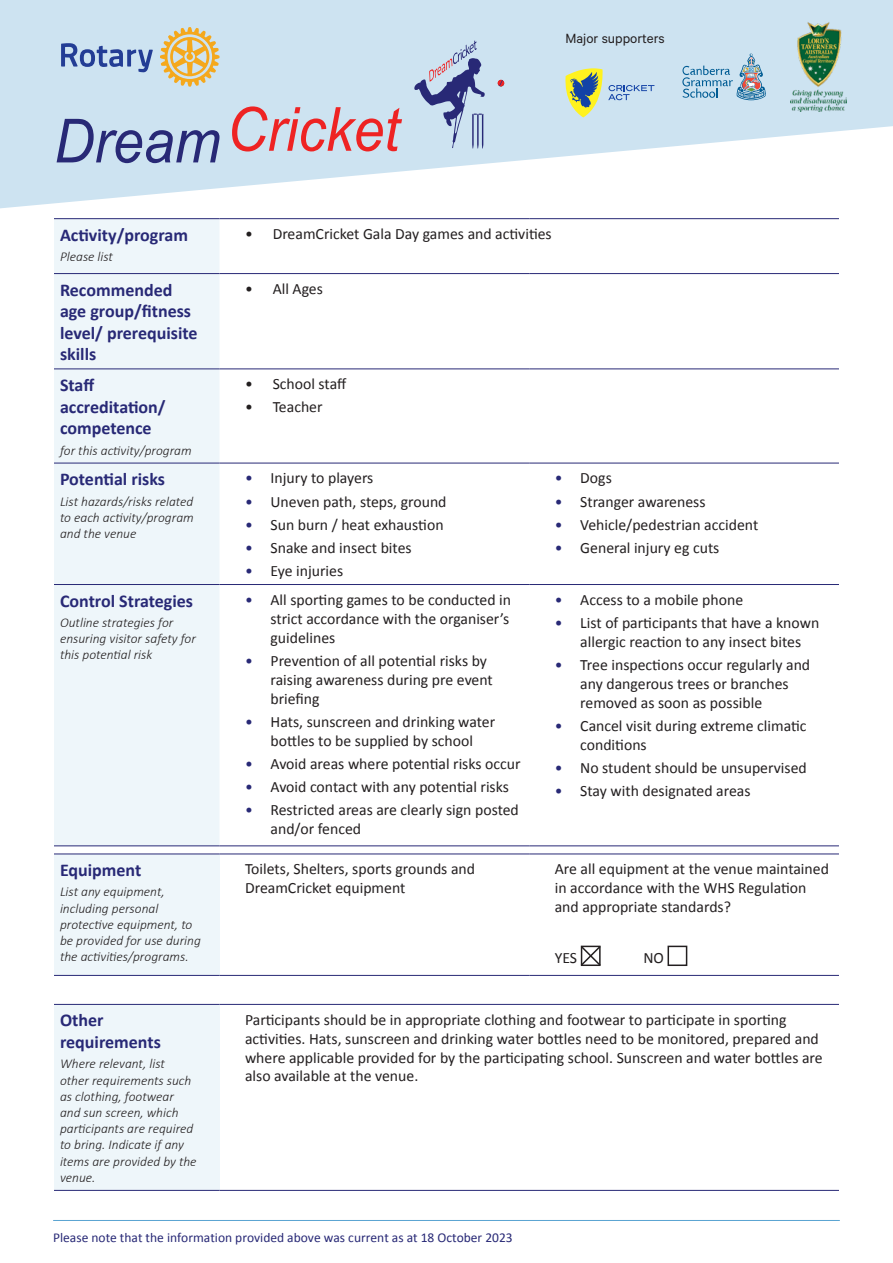
<style>
.page{position:relative;width:893px;height:1263px;background:#fff}
.page>*{position:absolute;margin:0;border:0;box-sizing:border-box;transform-origin:0 0}
.Subheader{font:700 18px/21.6px "Calibri";color:#282976}
.Body{font:15.75px/18.9px "Calibri";color:#231f20}
.t1{font:15px "Calibre";color:#231f20}
.Table_Italics{font:italic 300 13.5px/16.2px "Calibri";color:#231f20}
.t2{font:13.5px "Calibri";color:#282976}
.s1{color:#282976}
</style>
<div class="page">
<hr style="left:53px;top:1220px;width:787px;height:1px;background:#59a3d1">
<svg style="left:0;top:0;width:893px;height:208px;fill:#cde3f1"></svg>
<svg style="left:61px;top:43px;width:92px;height:29px"></svg>
<svg style="left:160px;top:27px;width:59px;height:60px"></svg>
<svg style="left:498px;top:80px;width:6px;height:6px"></svg>
<svg style="left:414px;top:40px;width:71px;height:108px"></svg>
<div style="left:54px;top:219px;width:165px;height:626px;background:#eef6fa"></div>
<hr style="left:54px;top:218px;width:165px;height:1px;background:#282976">
<hr style="left:219px;top:218px;width:310px;height:1px;background:#282976">
<hr style="left:529px;top:218px;width:310px;height:1px;background:#282976">
<hr style="left:54px;top:273px;width:165px;height:1px;background:#282976">
<hr style="left:219px;top:273px;width:310px;height:1px;background:#282976">
<hr style="left:529px;top:273px;width:310px;height:1px;background:#282976">
<hr style="left:54px;top:368px;width:165px;height:1px;background:#282976">
<hr style="left:219px;top:368px;width:310px;height:1px;background:#282976">
<hr style="left:529px;top:368px;width:310px;height:1px;background:#282976">
<hr style="left:54px;top:463px;width:165px;height:1px;background:#282976">
<hr style="left:219px;top:463px;width:310px;height:1px;background:#282976">
<hr style="left:529px;top:463px;width:310px;height:1px;background:#282976">
<hr style="left:54px;top:584px;width:165px;height:1px;background:#282976">
<hr style="left:219px;top:584px;width:310px;height:1px;background:#282976">
<hr style="left:529px;top:584px;width:310px;height:1px;background:#282976">
<hr style="left:54px;top:845px;width:165px;height:1px;background:#282976">
<hr style="left:219px;top:845px;width:310px;height:1px;background:#282976">
<hr style="left:529px;top:845px;width:310px;height:1px;background:#282976">
<div style="left:54px;top:854px;width:165px;height:121px;background:#eef6fa"></div>
<hr style="left:54px;top:853px;width:165px;height:1px;background:#282976">
<hr style="left:219px;top:853px;width:310px;height:1px;background:#282976">
<hr style="left:529px;top:853px;width:310px;height:1px;background:#282976">
<hr style="left:54px;top:975px;width:165px;height:1px;background:#282976">
<hr style="left:219px;top:975px;width:310px;height:1px;background:#282976">
<hr style="left:529px;top:975px;width:310px;height:1px;background:#282976">
<svg style="left:580px;top:945px;width:21px;height:21px"></svg>
<div style="left:667px;top:946px;width:20px;height:20px;border:2px solid #231f20"></div>
<div style="left:54px;top:1004px;width:165px;height:186px;background:#eef6fa"></div>
<hr style="left:54px;top:1004px;width:165px;height:1px;background:#282976">
<hr style="left:219px;top:1004px;width:620px;height:1px;background:#282976">
<hr style="left:54px;top:1190px;width:165px;height:1px;background:#282976">
<hr style="left:219px;top:1190px;width:620px;height:1px;background:#282976">
<svg style="left:232px;top:106px;width:170px;height:45px"></svg>
<svg style="left:57px;top:119px;width:162px;height:44px"></svg>
<svg style="left:682px;top:54px;width:84px;height:46px"></svg>
<img style="left:790px;top:19px;width:56px;height:92px">
<svg style="left:565px;top:68px;width:89px;height:49px"></svg>
<p class="t1" style="left:565px;top:29px;width:101px">Major supporters</p>
<p class="Subheader" style="left:60px;top:223px;width:129px">Activity/program</p>
<p class="Table_Italics" style="left:60px;top:248px;width:55px">Please list</p>
<p class="Body" style="left:245px;top:224px;width:308px">• DreamCricket Gala Day games and activities</p>
<p class="Subheader" style="left:60px;top:278px;width:139px">Recommended age group/fitness level/ prerequisite skills</p>
<p class="Body" style="left:245px;top:278px;width:79px">• All Ages</p>
<p class="Subheader" style="left:60px;top:373px;width:107px">Staff accreditation/ competence</p>
<p class="Table_Italics" style="left:60px;top:442px;width:133px">for this activity/program</p>
<p class="Body" style="left:245px;top:374px;width:103px">• School staff</p>
<p class="Body" style="left:245px;top:397px;width:79px">• Teacher</p>
<p class="Subheader" style="left:60px;top:468px;width:107px">Potential risks</p>
<p class="Table_Italics" style="left:60px;top:493px;width:135px;text-align:justify">List hazards/risks related to each activity/program and the venue</p>
<p class="Subheader" style="left:60px;top:589px;width:135px">Control Strategies</p>
<p class="Table_Italics" style="left:60px;top:614px;width:137px">Outline strategies for ensuring visitor safety for this potential risk</p>
<p class="Subheader" style="left:60px;top:858px;width:83px">Equipment</p>
<p class="Table_Italics" style="left:60px;top:884px;width:142px">List any equipment, including personal protective equipment, to be provided for use during the activities/programs.</p>
<p class="Subheader" style="left:60px;top:1009px;width:102px">Other requirements</p>
<p class="Table_Italics" style="left:60px;top:1056px;width:138px">Where relevant, list other requirements such as clothing, footwear and sun screen, which participants are required to bring. Indicate if any items are provided by the venue.</p>
<p class="Body" style="left:245px;top:468px;width:130px"><span class="s1">•</span> Injury to players</p>
<p class="Body" style="left:245px;top:491px;width:203px"><span class="s1">•</span> Uneven path, steps, ground</p>
<p class="Body" style="left:245px;top:514px;width:200px"><span class="s1">•</span> Sun burn / heat exhaustion</p>
<p class="Body" style="left:245px;top:537px;width:168px"><span class="s1">•</span> Snake and insect bites</p>
<p class="Body" style="left:245px;top:561px;width:100px"><span class="s1">•</span> Eye injuries</p>
<p class="Body" style="left:271px;top:589px;width:242px;text-align:justify;text-indent:-26px"><span class="s1">•</span> All sporting games to be conducted in strict accordance with the organiser’s guidelines</p>
<p class="Body" style="left:271px;top:650px;width:224px;text-indent:-26px"><span class="s1">•</span> Prevention of all potential risks by raising awareness during pre event briefing</p>
<p class="Body" style="left:245px;top:711px;width:252px;text-align:center"><span class="s1">•</span> Hats, sunscreen and drinking water bottles to be supplied by school</p>
<p class="Body" style="left:245px;top:753px;width:277px"><span class="s1">•</span> Avoid areas where potential risks occur</p>
<p class="Body" style="left:245px;top:776px;width:265px"><span class="s1">•</span> Avoid contact with any potential risks</p>
<p class="Body" style="left:271px;top:800px;width:250px;text-indent:-26px"><span class="s1">•</span> Restricted areas are clearly sign posted and/or fenced</p>
<p class="Body" style="left:555px;top:468px;width:59px"><span class="s1">•</span> Dogs</p>
<p class="Body" style="left:555px;top:491px;width:152px"><span class="s1">•</span> Stranger awareness</p>
<p class="Body" style="left:555px;top:514px;width:205px"><span class="s1">•</span> Vehicle/pedestrian accident</p>
<p class="Body" style="left:555px;top:537px;width:166px"><span class="s1">•</span> General injury eg cuts</p>
<p class="Body" style="left:555px;top:589px;width:190px"><span class="s1">•</span> Access to a mobile phone</p>
<p class="Body" style="left:555px;top:612px;width:266px;text-align:center"><span class="s1">•</span> List of participants that have a known allergic reaction to any insect bites</p>
<p class="Body" style="left:580px;top:655px;width:231px;text-indent:-26px"><span class="s1">•</span> Tree inspections occur regularly and any dangerous trees or branches removed as soon as possible</p>
<p class="Body" style="left:580px;top:715px;width:228px;text-indent:-26px"><span class="s1">•</span> Cancel visit during extreme climatic conditions</p>
<p class="Body" style="left:555px;top:758px;width:254px"><span class="s1">•</span> No student should be unsupervised</p>
<p class="Body" style="left:555px;top:781px;width:197px"><span class="s1">•</span> Stay with designated areas</p>
<p class="Body" style="left:245px;top:859px;width:232px">Toilets, Shelters, sports grounds and<br>DreamCricket equipment</p>
<p class="Body" style="left:555px;top:859px;width:276px">Are all equipment at the venue maintained in accordance with the WHS Regulation and appropriate standards?</p>
<p class="Body" style="left:555px;top:947px;width:24px">YES</p>
<p class="Body" style="left:643px;top:947px;width:22px">NO</p>
<p class="Body" style="left:245px;top:1009px;width:579px">Participants should be in appropriate clothing and footwear to participate in sporting activities. Hats, sunscreen and drinking water bottles need to be monitored, prepared and where applicable provided for by the participating school. Sunscreen and water bottles are also available at the venue.</p>
<p class="t2" style="left:53px;top:1229px;width:461px">Please note that the information provided above was current as at 18 October 2023</p>
</div>
